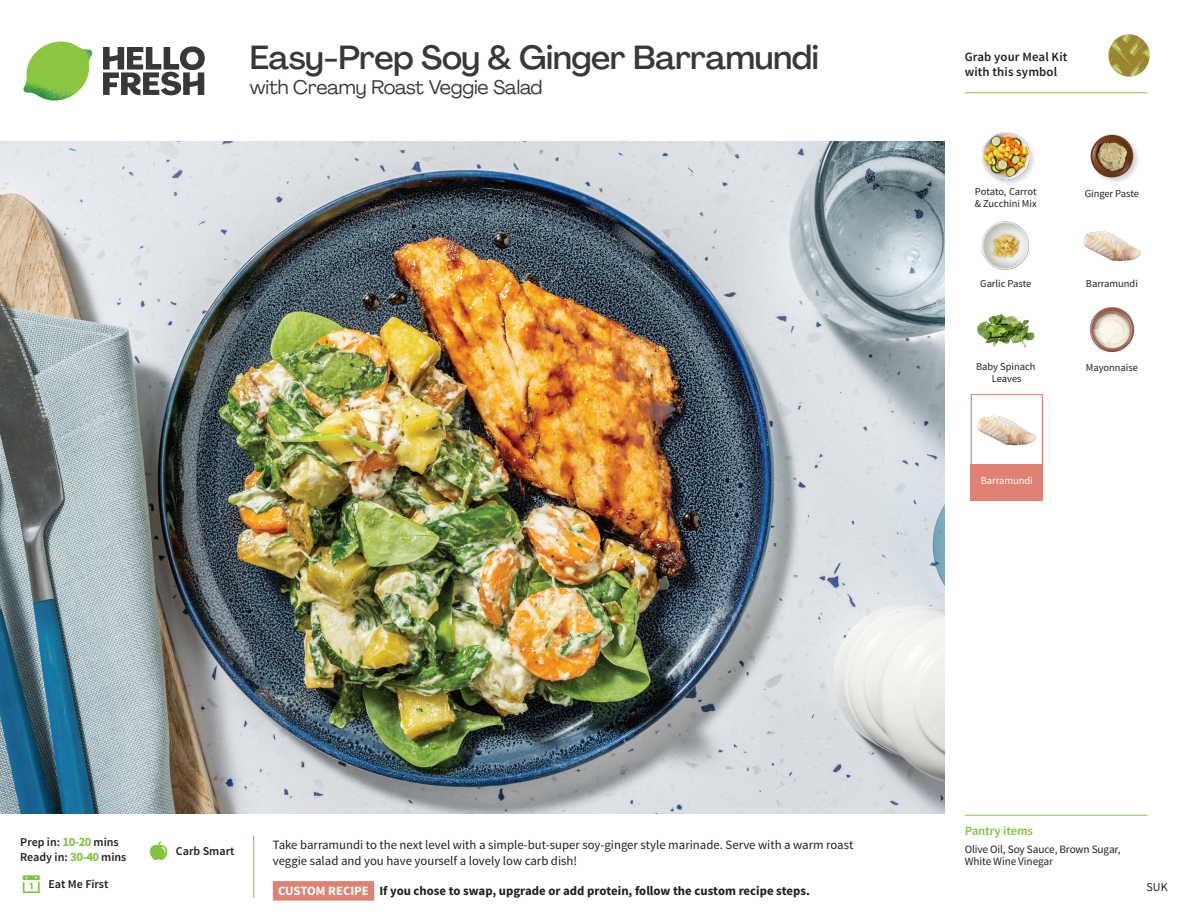
<style>
.page{position:relative;width:1188px;height:918px;background:#fff}
.page>*{position:absolute;margin:0;border:0;box-sizing:border-box;transform-origin:0 0}
._15_Titel_UK{font:500 33px "Agrandir";letter-spacing:-.01em;color:#383839}
._15_Titel_UK-2{font:19.5px "Agrandir";letter-spacing:-.01em;color:#383839}
.Step_6_Text_AU{font:12.75px/16.5px "Source Sans Pro";color:#231f20}
.Step_6_Text_AU-2{font:700 12.75px "Source Sans Pro";color:#231f20}
.t1{font:600 12.75px/15px "Source Sans Pro";letter-spacing:.01em;color:#231f20}
._04_Headers_Front{font:600 12.75px "Source Sans Pro";letter-spacing:-.01em;color:#81c340}
._04_Intro{font:600 12px "Source Sans Pro";color:#231f20}
.t2{font:12px "Source Sans Pro";color:#231f20}
._05_Pantry{font:11.25px/12px "Source Sans Pro";letter-spacing:-.01em;color:#231f20}
._18_FRONT_ingredients{font:10.5px "Source Sans Pro";letter-spacing:-.005em;color:#231f20}
._18_FRONT_ingredients-2{font:10.5px "Source Sans Pro";letter-spacing:-.005em;color:#fff}
.s1{color:#fff}
.s2{font-weight:700;font-size:12.75px;color:#81c340}
</style>
<div class="page">
<svg style="left:103px;top:46px;width:102px;height:49px"></svg>
<img style="left:23px;top:42px;width:69px;height:59px">
<svg style="left:253px;top:835px;width:122px;height:66px"></svg>
<img style="left:0;top:142px;width:945px;height:672px">
<img style="left:1108px;top:35px;width:41px;height:41px">
<img style="left:1089px;top:307px;width:46px;height:46px">
<img style="left:977px;top:314px;width:57px;height:34px">
<img style="left:981px;top:221px;width:48px;height:49px">
<img style="left:1083px;top:231px;width:58px;height:31px">
<div style="left:981px;top:131px;width:56px;height:55px;background:#231f20;opacity:.2"></div>
<img style="left:982px;top:132px;width:47px;height:47px">
<img style="left:1090px;top:134px;width:48px;height:48px">
<div style="left:971px;top:394px;width:72px;height:72px;border:1px solid #df8272"></div>
<div style="left:971px;top:464px;width:72px;height:37px;background:#df8272"></div>
<img style="left:978px;top:415px;width:57px;height:31px">
<hr style="left:965px;top:815px;width:183px;height:1px;background:#81c340">
<hr style="left:965px;top:92px;width:183px;height:1px;background:#81c340">
<p class="_15_Titel_UK" style="left:250px;top:37px;width:571px">Easy-Prep Soy &amp; Ginger Barramundi</p>
<p class="_15_Titel_UK-2" style="left:250px;top:75px;width:294px">with Creamy Roast Veggie Salad</p>
<p class="t1" style="left:965px;top:50px;width:104px">Grab your Meal Kit with this symbol</p>
<p class="_18_FRONT_ingredients" style="left:975px;top:185px;width:63px">Potato,<span class="s1">.</span>Carrot</p>
<p class="_18_FRONT_ingredients" style="left:1085px;top:187px;width:56px">Ginger Paste</p>
<p class="_18_FRONT_ingredients" style="left:975px;top:197px;width:63px">&amp; Zucchini Mix</p>
<p class="_18_FRONT_ingredients" style="left:980px;top:277px;width:53px">Garlic Paste</p>
<p class="_18_FRONT_ingredients" style="left:1086px;top:277px;width:54px">Barramundi</p>
<p class="_18_FRONT_ingredients" style="left:976px;top:360px;width:61px">Baby Spinach</p>
<p class="_18_FRONT_ingredients" style="left:1086px;top:361px;width:54px">Mayonnaise</p>
<p class="_18_FRONT_ingredients" style="left:992px;top:372px;width:31px">Leaves</p>
<p class="_18_FRONT_ingredients-2" style="left:981px;top:474px;width:54px">Barramundi</p>
<p class="_04_Intro" style="left:20px;top:835px;width:100px">Prep in: <span class="s2">10-20</span> mins</p>
<p class="_04_Intro" style="left:20px;top:850px;width:108px">Ready in: <span class="s2">30-40</span> mins</p>
<p class="_04_Intro" style="left:48px;top:876px;width:62px">Eat Me First</p>
<p class="_04_Intro" style="left:176px;top:843px;width:60px">Carb Smart</p>
<p class="Step_6_Text_AU" style="left:273px;top:837px;width:582px">Take barramundi to the next level with a simple-but-super soy-ginger style marinade. Serve with a warm roast veggie salad and you have yourself a lovely low carb dish!</p>
<p class="Step_6_Text_AU-2" style="left:278px;top:882px;width:533px"><span class="s1">CUSTOM RECIPE</span> If you chose to swap, upgrade or add protein, follow the custom recipe steps.</p>
<p class="_04_Headers_Front" style="left:965px;top:822px;width:70px">Pantry items</p>
<p class="_05_Pantry" style="left:965px;top:844px;width:157px">Olive Oil, Soy Sauce, Brown Sugar,<br>White Wine Vinegar</p>
<p class="t2" style="left:1146px;top:879px;width:23px">SUK</p>
</div>
